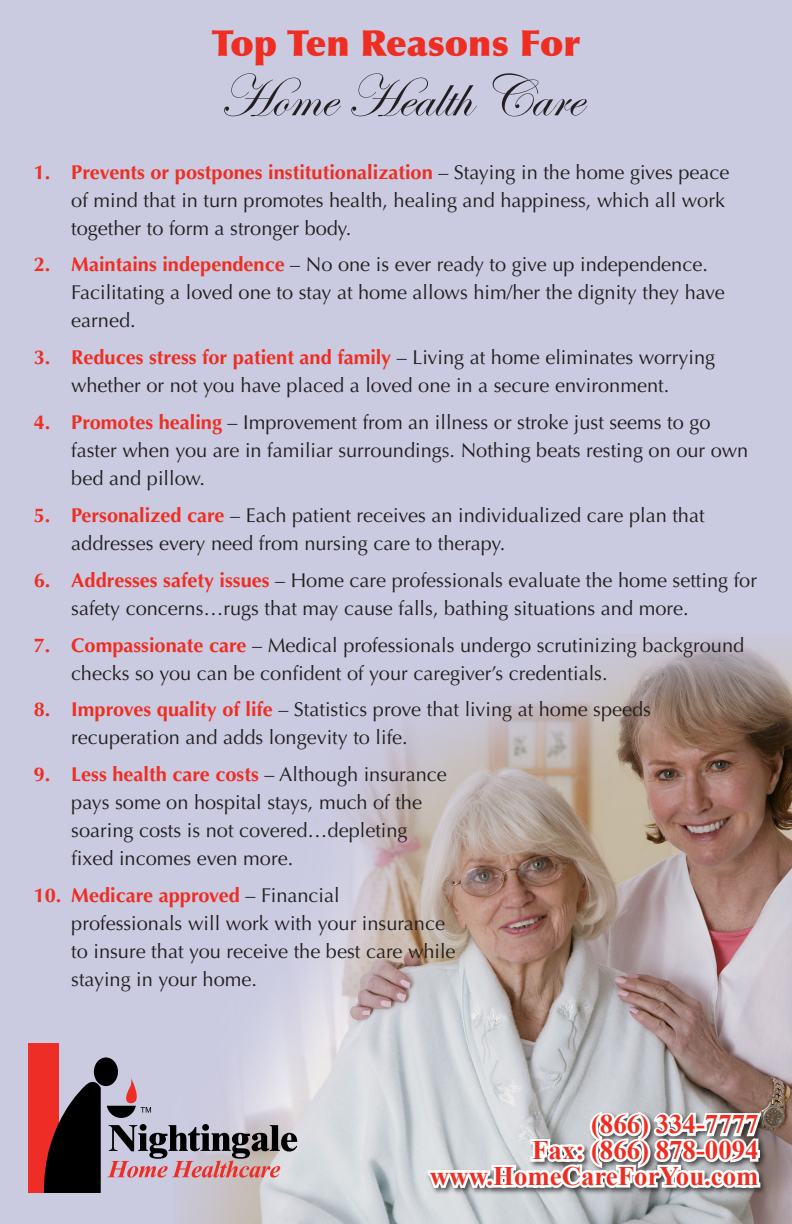
<style>
.page{position:relative;width:792px;height:1224px;background:#cacae1}
.page>*{position:absolute;margin:0;border:0;box-sizing:border-box;transform-origin:0 0}
.t1{font:60px "Edwardian Script ITC";color:#231f20}
.t2{font:900 36px "Optima LT Std";color:#ee2e22}
.t3{font:700 26.8px "Times New Roman";color:#ee2e22}
.bullets{font:20px/28px "Optima LT Std";color:#231f20}
.s1{font-weight:700;color:#ee2e22}
</style>
<div class="page">
<img style="left:173px;top:633px;width:619px;height:591px">
<div style="left:28px;top:1043px;width:31px;height:150px;background:#ee2d27"></div>
<svg style="left:44px;top:1075px;width:57px;height:118px"></svg>
<div style="left:94px;top:1057px;width:24px;height:29px;background:#000;border-radius:50%"></div>
<svg style="left:107px;top:1076px;width:44px;height:42px;background:#a595a5"></svg>
<svg style="left:107px;top:1124px;width:190px;height:54px;background:#9f8a93"></svg>
<svg style="left:425px;top:1108px;width:340px;height:116px"></svg>
<p class="t2" style="left:212px;top:22px;width:370px">Top Ten Reasons For</p>
<p class="t1" style="left:219px;top:64px;width:365px">Home Health Care</p>
<p class="bullets" style="left:71px;top:158px;width:660px;text-indent:-38px"><span class="s1">1. Prevents or postpones institutionalization</span> – Staying in the home gives peace of mind that in turn promotes health, healing and happiness, which all work together to form a stronger body.</p>
<p class="bullets" style="left:71px;top:251px;width:655px;text-indent:-38px"><span class="s1">2. Maintains independence</span> – No one is ever ready to give up independence.<br>Facilitating a loved one to stay at home allows him/her the dignity they have earned.</p>
<p class="bullets" style="left:34px;top:344px;width:683px;text-align:center"><span class="s1">3. Reduces stress for patient and family</span> – Living at home eliminates worrying whether or not you have placed a loved one in a secure environment.</p>
<p class="bullets" style="left:71px;top:409px;width:679px;text-indent:-38px"><span class="s1">4. Promotes healing</span> – Improvement from an illness or stroke just seems to go faster when you are in familiar surroundings. Nothing beats resting on our own bed and pillow.</p>
<p class="bullets" style="left:71px;top:501px;width:635px;text-indent:-38px"><span class="s1">5. Personalized care</span> – Each patient receives an individualized care plan that addresses every need from nursing care to therapy.</p>
<p class="bullets" style="left:71px;top:566px;width:687px;text-indent:-38px"><span class="s1">6. Addresses safety issues</span> – Home care professionals evaluate the home setting for safety concerns…rugs that may cause falls, bathing situations and more.</p>
<p class="bullets" style="left:71px;top:631px;width:674px;text-indent:-38px"><span class="s1">7. Compassionate care</span> – Medical professionals undergo scrutinizing background checks so you can be confident of your caregiver’s credentials.</p>
<p class="bullets" style="left:71px;top:696px;width:581px;text-indent:-38px"><span class="s1">8. Improves quality of life</span> – Statistics prove that living at home speeds recuperation and adds longevity to life.</p>
<p class="bullets" style="left:71px;top:761px;width:377px;text-indent:-38px"><span class="s1">9. Less health care costs</span> – Although insurance pays some on hospital stays, much of the soaring costs is not covered…depleting fixed incomes even more.</p>
<p class="bullets" style="left:71px;top:882px;width:386px;text-indent:-38px"><span class="s1">10. Medicare approved</span> – Financial professionals will work with your insurance to insure that you receive the best care while staying in your home.</p>
<p class="t3" style="left:591px;top:1106px;width:169px">(866) 334-7777</p>
<p class="t3" style="left:532px;top:1132px;width:228px">Fax: (866) 878-0094</p>
<p class="t3" style="left:430px;top:1158px;width:330px">www.HomeCareForYou.com</p>
</div>
